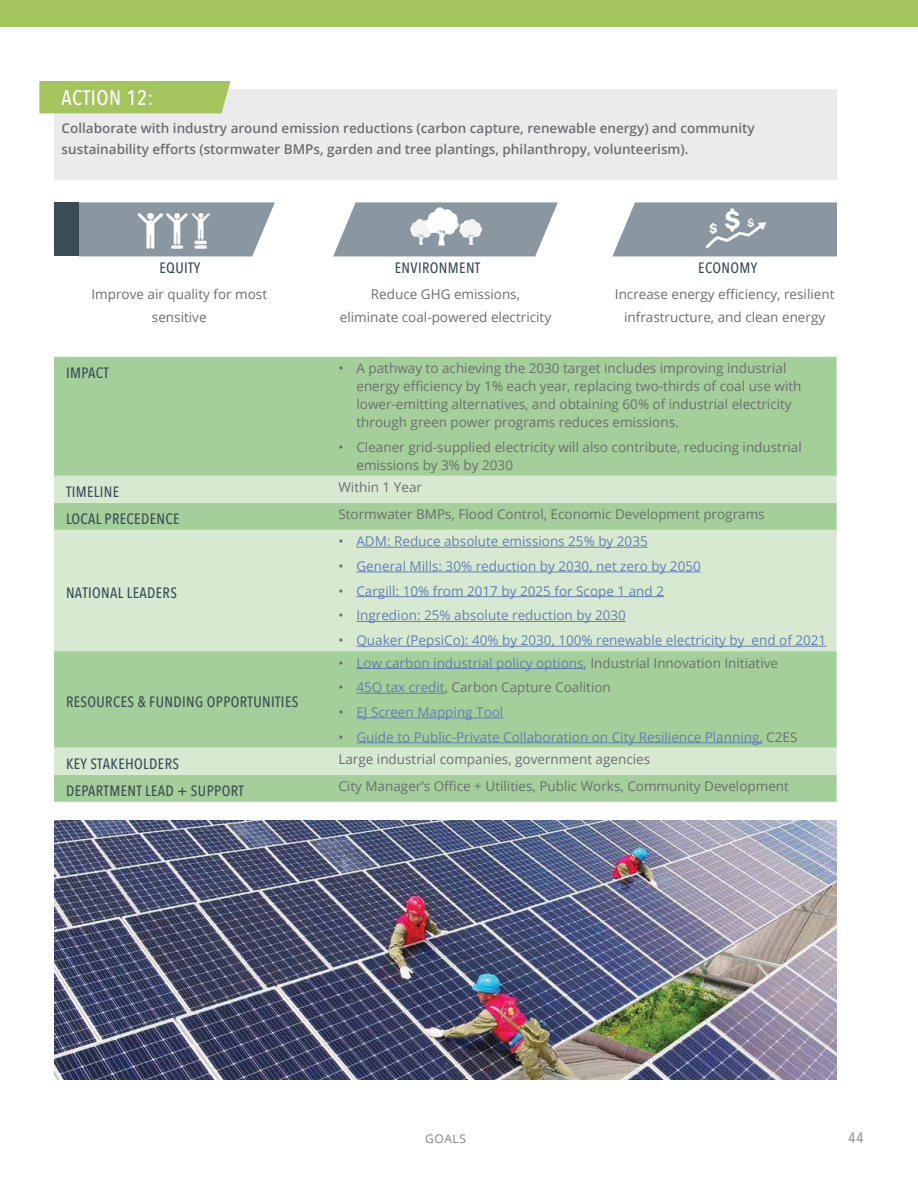
<style>
.page{position:relative;width:918px;height:1188px;background:#fff}
.page>*{position:absolute;margin:0;border:0;box-sizing:border-box;transform-origin:0 0}
.t1{font:500 21px "Avenir Next Condensed";letter-spacing:.025em;color:#fff}
.t2{font:500 15px "Avenir Next Condensed";letter-spacing:.025em;color:#3b4d57}
.t3{font:500 15px "Avenir Next Condensed";color:#939598}
.t4{font:13.5px/18px "Open Sans";color:#6d6e71;text-align:center}
.t5{font:13.5px "Open Sans";color:#627fb5}
.t6{font:600 13.5px/21px "Open Sans";color:#6d6e71}
.t7{font:12px "Open Sans";letter-spacing:.05em;color:#808285}
.s1{color:#6d6e71}
.s2{color:#627fb5}
</style>
<div class="page">
<div style="left:0;top:0;width:918px;height:27px;background:#a4c45e"></div>
<div style="left:54px;top:89px;width:783px;height:90px;background:#ebebec"></div>
<div style="left:39px;top:81px;width:191px;height:32px;background:#a4c45e"></div>
<div style="left:54px;top:357px;width:783px;height:445px;background:#a4ce9a"></div>
<svg style="left:54px;top:476px;width:783px;height:299px;background:#c2ddba"></svg>
<hr style="left:356px;top:547px;width:292px;height:1px;background:#627fb5">
<hr style="left:356px;top:572px;width:345px;height:1px;background:#627fb5">
<hr style="left:356px;top:596px;width:308px;height:1px;background:#627fb5">
<hr style="left:356px;top:621px;width:270px;height:1px;background:#627fb5">
<hr style="left:356px;top:646px;width:470px;height:1px;background:#627fb5">
<hr style="left:356px;top:668px;width:228px;height:1px;background:#627fb5">
<hr style="left:356px;top:693px;width:89px;height:1px;background:#627fb5">
<hr style="left:356px;top:718px;width:147px;height:1px;background:#627fb5">
<hr style="left:356px;top:742px;width:407px;height:1px;background:#627fb5">
<svg style="left:79px;top:202px;width:196px;height:54px;background:#97a2aa"></svg>
<svg style="left:612px;top:202px;width:225px;height:54px;background:#95a0a8"></svg>
<svg style="left:333px;top:202px;width:225px;height:54px"></svg>
<img style="left:130px;top:209px;width:93px;height:44px">
<img style="left:399px;top:204px;width:93px;height:45px">
<img style="left:686px;top:204px;width:92px;height:45px">
<div style="left:54px;top:202px;width:25px;height:54px;background:#3b4d57"></div>
<img style="left:54px;top:821px;width:783px;height:259px">
<h1 class="t1" style="left:62px;top:85px;width:93px">ACTION 12:</h1>
<p class="t6" style="left:62px;top:117px;width:695px">Collaborate with industry around emission reductions (carbon capture, renewable energy) and community sustainability efforts (stormwater BMPs, garden and tree plantings, philanthropy, volunteerism).</p>
<p class="t2" style="left:160px;top:259px;width:43px">EQUITY</p>
<p class="t2" style="left:395px;top:259px;width:87px">ENVI RONMENT</p>
<p class="t2" style="left:698px;top:259px;width:61px">ECONOMY</p>
<p class="t4" style="left:91px;top:283px;width:177px;line-height:22.5px">Improve air quality for most sensitive</p>
<p class="t4" style="left:340px;top:283px;width:213px;line-height:22.5px">Reduce GHG emissions,<br>eliminate coal-powered electricity</p>
<p class="t4" style="left:615px;top:283px;width:221px;line-height:22.5px">Increase energy efficiency, resilient infrastructure, and clean energy</p>
<p class="t2" style="left:66px;top:363px;width:44px">I MPACT</p>
<p class="t4" style="left:356px;top:359px;width:447px;text-align:left;text-indent:-18px">• A pathway to achieving the 2030 target includes improving industrial energy efficiency by 1% each year, replacing two-thirds of coal use with lower-emitting alternatives, and obtaining 60% of industrial electricity through green power programs reduces emissions.</p>
<p class="t4" style="left:356px;top:438px;width:447px;text-align:left;text-indent:-18px">• Cleaner grid-supplied electricity will also contribute, reducing industrial emissions by 3% by 2030</p>
<p class="t2" style="left:66px;top:483px;width:55px">TIMELINE</p>
<p class="t4" style="left:338px;top:478px;width:85px">Within 1 Year</p>
<p class="t2" style="left:66px;top:510px;width:115px">LOCAL PRECEDENCE</p>
<p class="t4" style="left:338px;top:505px;width:428px">Stormwater BMPs, Flood Control, Economic Development programs</p>
<p class="t2" style="left:66px;top:584px;width:112px">NATI ONAL LEADERS</p>
<p class="t2" style="left:66px;top:693px;width:234px">RESOURCES &amp; FUNDI NG OPPORTUNITI ES</p>
<p class="t5" style="left:338px;top:532px;width:311px"><span class="s1">•</span> ADM: Reduce absolute emissions 25% by 2035</p>
<p class="t5" style="left:338px;top:557px;width:364px"><span class="s1">•</span> General Mills: 30% reduction by 2030, net zero by 2050</p>
<p class="t5" style="left:338px;top:582px;width:327px"><span class="s1">•</span> Cargill: 10% from 2017 by 2025 for Scope 1 and 2</p>
<p class="t5" style="left:338px;top:606px;width:289px"><span class="s1">•</span> Ingredion: 25% absolute reduction by 2030</p>
<p class="t5" style="left:338px;top:631px;width:489px"><span class="s1">•</span> Quaker (PepsiCo): 40% by 2030, 100% renewable electricity by end of 2021</p>
<p class="t4" style="left:338px;top:653px;width:441px">• <span class="s2">Low carbon industrial policy options</span>, Industrial Innovation Initiative</p>
<p class="t4" style="left:338px;top:678px;width:274px">• <span class="s2">45Q tax credit</span>, Carbon Capture Coalition</p>
<p class="t5" style="left:338px;top:703px;width:166px"><span class="s1">•</span> EJ Screen Mapping Tool</p>
<p class="t5" style="left:338px;top:728px;width:460px"><span class="s1">•</span> Guide to Public-Private Collaboration on City Resilience Planning, <span class="s1">C2ES</span></p>
<p class="t2" style="left:66px;top:754px;width:115px">KEY STAKEHOLDERS</p>
<p class="t4" style="left:338px;top:750px;width:313px">Large industrial companies, government agencies</p>
<p class="t2" style="left:66px;top:781px;width:179px">DEPARTMENT LEAD + SUPPORT</p>
<p class="t4" style="left:338px;top:777px;width:452px">City Manager’s Office + Utilities, Public Works, Community Development</p>
<p class="t7" style="left:425px;top:1130px;width:42px">GOALS</p>
<p class="t3" style="left:849px;top:1129px;width:17px">44</p>
</div>
